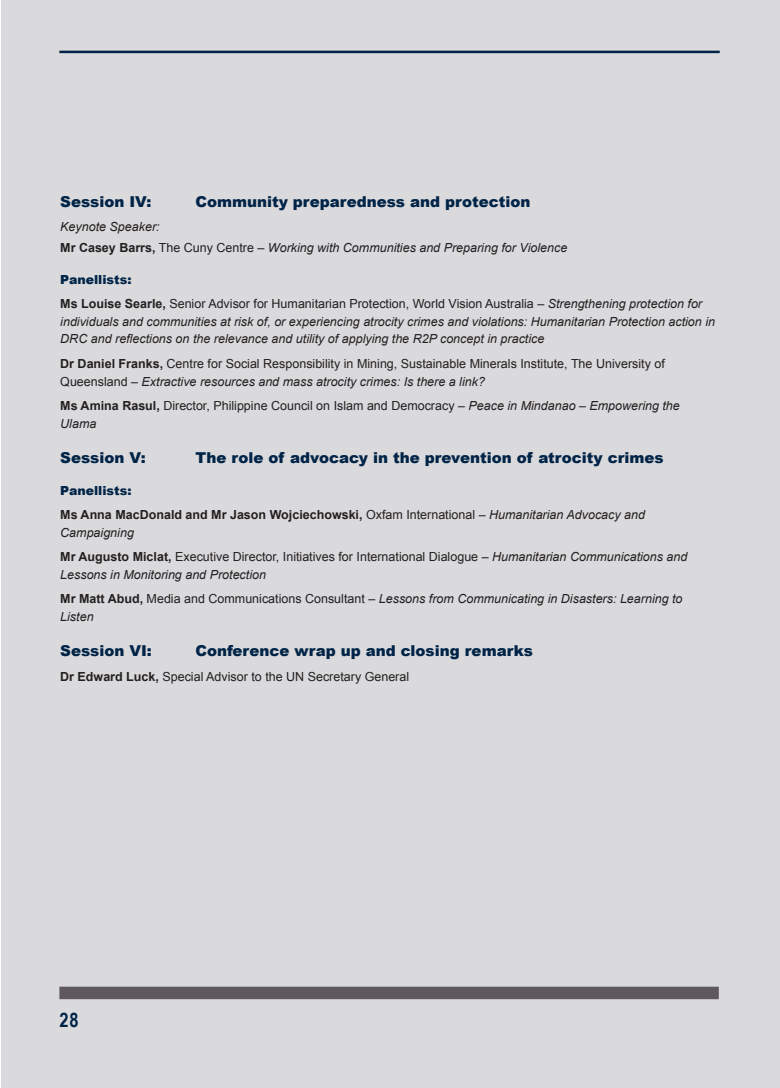
<style>
.page{position:relative;width:780px;height:1088px;background:#fff}
.page>*{position:absolute;margin:0;border:0;box-sizing:border-box;transform-origin:0 0}
.t1{font:700 20px "Arial Narrow";color:#002447}
.t2{font:900 15px "Arial";color:#002447}
.t3{font:12.5px/24.6px "Arial";color:#231f20}
.t4{font:italic 12.5px/21px "Arial";color:#231f20}
.t5{font:700 12.5px/24.6px "Arial";color:#231f20}
.s1{font-weight:700;font-style:normal}
.s2{font-style:normal}
.s3{font-weight:900;color:#002447}
.s4{font-weight:700}
.s5{font-style:italic}
.s6{font-weight:400}
.s7{font-weight:400;font-style:italic}
</style>
<div class="page">
<div style="left:1px;top:0;width:779px;height:1088px;background:#dad9dc"></div>
<hr style="left:59px;top:51px;width:660px;height:2px;background:#002447">
<div style="left:59px;top:987px;width:659px;height:12px;background:#5f595e"></div>
<p class="t2" style="left:60px;top:190px;width:93px">Session IV:</p>
<p class="t2" style="left:195px;top:190px;width:336px">Community preparedness and protection</p>
<p class="t4" style="left:60px;top:216px;width:508px">Keynote Speaker:<br><span class="s1">Mr Casey Barrs,</span> <span class="s2">The Cuny Centre –</span> Working with Communities and Preparing for Violence</p>
<p class="t3" style="left:60px;top:267px;width:643px"><span class="s3">Panellists:<br></span><span class="s4">Ms Louise Searle,</span> Senior Advisor for Humanitarian Protection, World Vision Australia – <span class="s5">Strengthening protection for</span></p>
<p class="t4" style="left:60px;top:313px;width:656px;line-height:17.5px">individuals and communities at risk of, or experiencing atrocity crimes and violations: Humanitarian Protection action in<br>DRC and reflections on the relevance and utility of applying the R2P concept in practice</p>
<p class="t3" style="left:60px;top:355px;width:606px;line-height:17.5px"><span class="s4">Dr Daniel Franks,</span> Centre for Social Responsibility in Mining, Sustainable Minerals Institute, The University of<br>Queensland – <span class="s5">Extractive resources and mass atrocity crimes: Is there a link?</span></p>
<p class="t3" style="left:60px;top:397px;width:621px;line-height:17.5px"><span class="s4">Ms Amina Rasul,</span> Director, Philippine Council on Islam and Democracy – <span class="s5">Peace in Mindanao – Empowering the<br>Ulama</span></p>
<p class="t2" style="left:60px;top:447px;width:87px">Session V:</p>
<p class="t2" style="left:195px;top:447px;width:469px">The role of advocacy in the prevention of atrocity crimes</p>
<p class="t5" style="left:60px;top:478px;width:586px"><span class="s3">Panellists:<br></span>Ms Anna MacDonald and Mr Jason Wojciechowski, <span class="s6">Oxfam International –</span> <span class="s7">Humanitarian Advocacy and</span></p>
<p class="t3" style="left:60px;top:520px;width:628px"><span class="s5">Campaigning<br></span><span class="s4">Mr Augusto Miclat,</span> Executive Director, Initiatives for International Dialogue – <span class="s5">Humanitarian Communications and</span></p>
<p class="t4" style="left:60px;top:562px;width:623px;line-height:24.6px">Lessons in Monitoring and Protection<br><span class="s1">Mr Matt Abud,</span> <span class="s2">Media and Communications Consultant –</span> Lessons from Communicating in Disasters: Learning to</p>
<p class="t4" style="left:60px;top:606px;width:35px">Listen</p>
<p class="t2" style="left:60px;top:640px;width:93px">Session VI:</p>
<p class="t2" style="left:195px;top:640px;width:339px">Conference wrap up and closing remarks</p>
<p class="t3" style="left:60px;top:664px;width:350px"><span class="s4">Dr Edward Luck,</span> Special Advisor to the UN Secretary General</p>
<h1 class="t1" style="left:59px;top:1004px;width:21px">28</h1>
</div>
